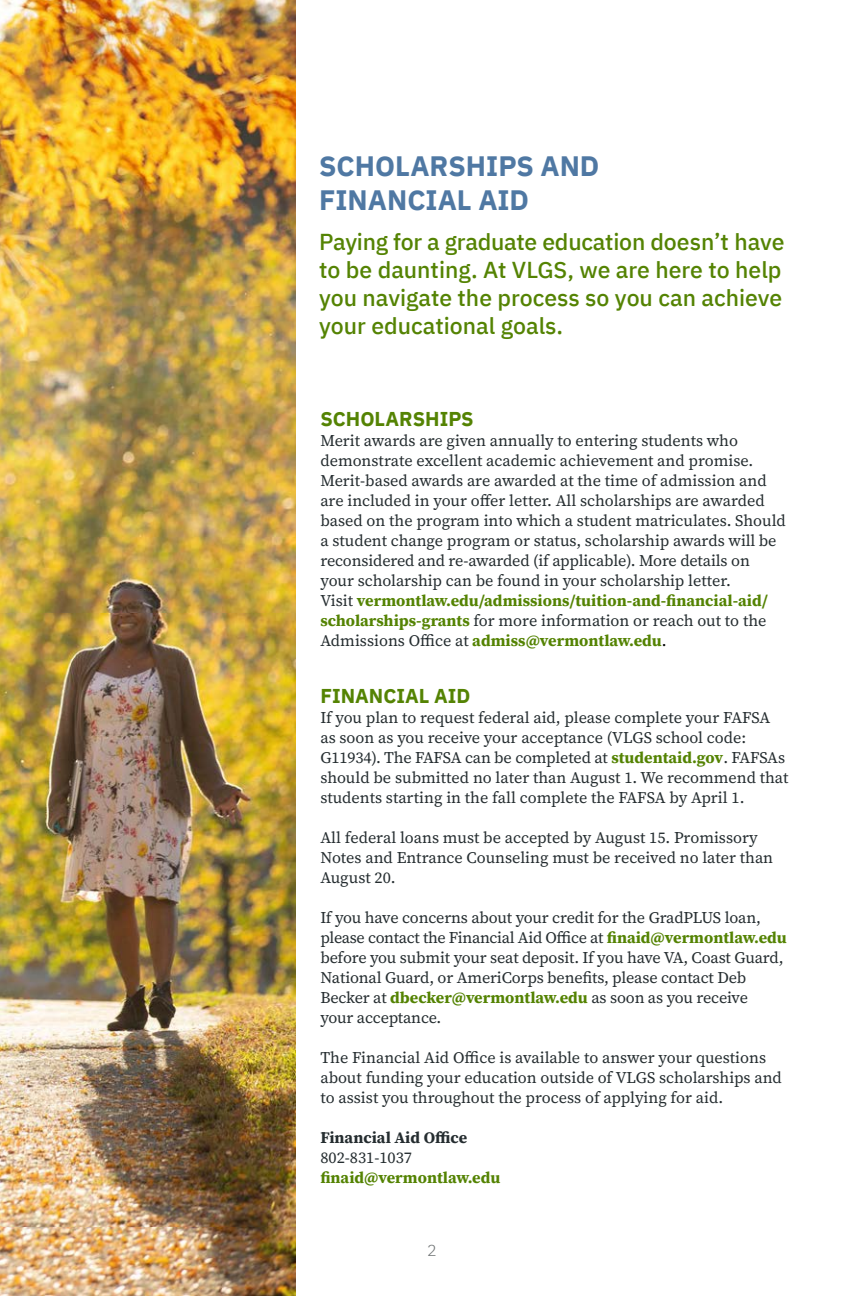
<style>
.page{position:relative;width:864px;height:1296px;background:#fff}
.page>*{position:absolute;margin:0;border:0;box-sizing:border-box;transform-origin:0 0}
.t1{font:700 28px/34px "IBM Plex Sans";color:#4f78a3}
.t2{font:500 23px/28px "IBM Plex Sans";color:#548303}
.t3{font:700 20px "IBM Plex Sans";color:#548303}
.t4{font:16px/20px "Source Serif 418 pt";letter-spacing:-.005em;color:#252d30}
.t5{font:700 16px "Source Serif 418 pt";color:#548303}
.t6{font:700 16px "Source Serif 418 pt";color:#252d30}
.t7{font:300 16px "IBM Plex Sans";color:#6e7273}
.s1{font-weight:700;color:#548303}
.s2{color:#000}
</style>
<div class="page">
<img style="left:1px;top:0;width:295px;height:1296px">
<img style="left:0;top:0;width:1px;height:1296px">
<h1 class="t1" style="left:319px;top:149px;width:282px">SCHOLARSHIPS AND<br>FINANCIAL AID</h1>
<h2 class="t2" style="left:319px;top:230px;width:467px">Paying for a graduate education doesn’t have to be daunting. At VLGS, we are here to help you navigate the process so you can achieve your educational goals.</h2>
<p class="t3" style="left:320px;top:408px;width:155px">SCHOLARSHIPS</p>
<p class="t4" style="left:320px;top:432px;width:467px">Merit awards are given annually to entering students who demonstrate excellent academic achievement and promise.<br>Merit-based awards are awarded at the time of admission and are included in your offer letter. All scholarships are awarded based on the program into which a student matriculates. Should a student change program or status, scholarship awards will be reconsidered and re-awarded (if applicable). More details on your scholarship can be found in your scholarship letter.<br>Visit <span class="s1">vermontlaw.edu/admissions/tuition-and-financial-aid/ scholarships-grants</span> for more information or reach out to the Admissions Office at <span class="s1">admiss@vermontlaw.edu</span><span class="s2">.</span></p>
<p class="t3" style="left:320px;top:685px;width:151px">FINANCIAL AID</p>
<p class="t4" style="left:320px;top:709px;width:470px">If you plan to request federal aid, please complete your FAFSA as soon as you receive your acceptance (VLGS school code:<br>G11934). The FAFSA can be completed at <span class="s1">studentaid.gov</span>. FAFSAs should be submitted no later than August 1. We recommend that students starting in the fall complete the FAFSA by April 1.</p>
<p class="t4" style="left:320px;top:829px;width:454px">All federal loans must be accepted by August 15. Promissory<br>Notes and Entrance Counseling must be received no later than<br>August 20.</p>
<p class="t4" style="left:320px;top:909px;width:468px">If you have concerns about your credit for the GradPLUS loan, please contact the Financial Aid Office at <span class="s1">finaid@vermontlaw.edu </span>before you submit your seat deposit. If you have VA, Coast Guard, National Guard, or AmeriCorps benefits, please contact Deb Becker at <span class="s1">dbecker@vermontlaw.edu</span> as soon as you receive<br>your acceptance.</p>
<p class="t4" style="left:320px;top:1048px;width:463px">The Financial Aid Office is available to answer your questions about funding your education outside of VLGS scholarships and to assist you throughout the process of applying for aid.</p>
<p class="t6" style="left:320px;top:1127px;width:148px">Financial Aid Office</p>
<p class="t4" style="left:320px;top:1149px;width:93px">802-831-1037</p>
<p class="t5" style="left:320px;top:1167px;width:181px">finaid@vermontlaw.edu</p>
<p class="t7" style="left:427px;top:1241px;width:11px">2</p>
</div>
